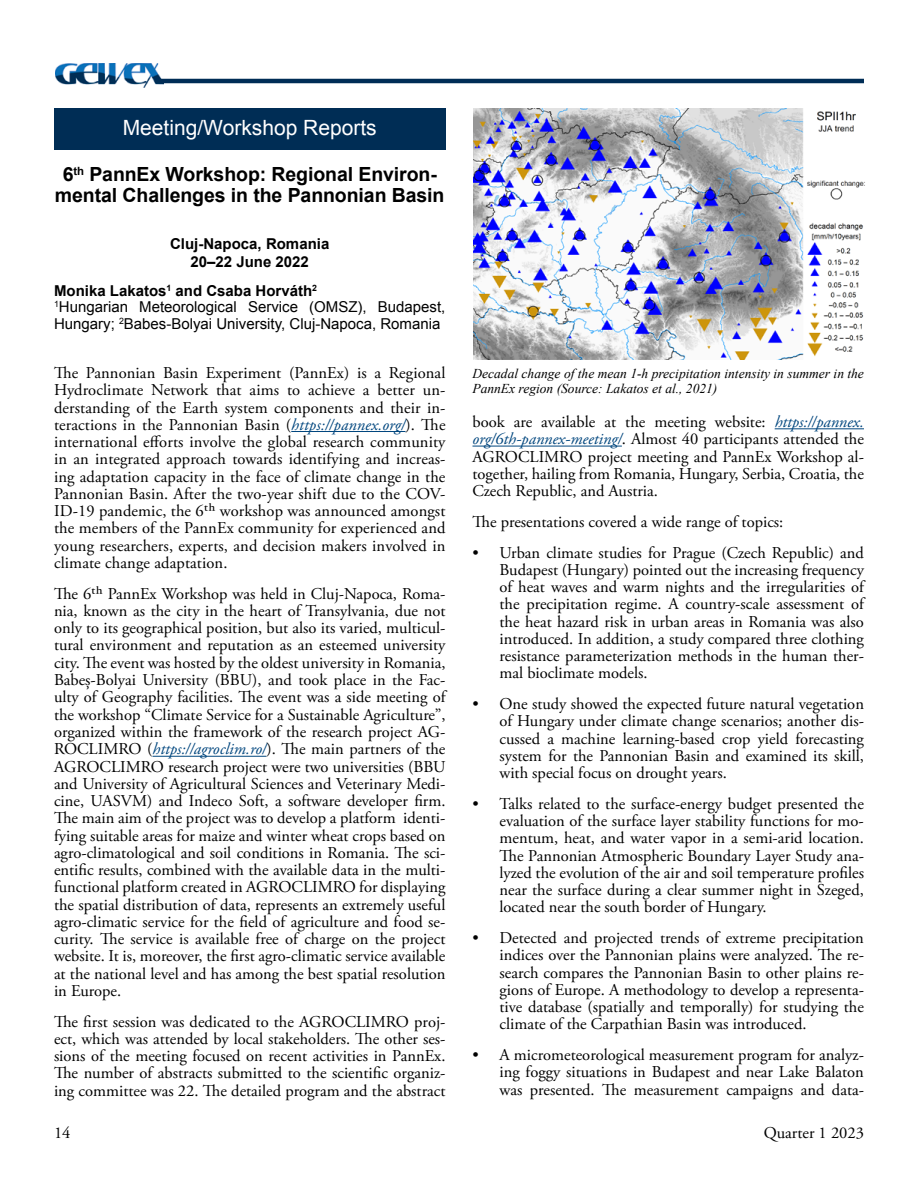
<style>
.page{position:relative;width:918px;height:1188px;background:#fff}
.page>*{position:absolute;margin:0;border:0;box-sizing:border-box;transform-origin:0 0}
.t1{font:21px "Arial";color:#fff}
.t2{font:700 19.5px/21px "Arial";letter-spacing:-.005em;color:#000;text-align:center}
.t3{font:16.5px/17.2px "Adobe Garamond Pro";color:#000;text-align:justify}
.t4{font:15px/16.8px "Arial";color:#000}
.t5{font:700 15px/17.2px "Arial";color:#000;text-align:center}
.t6{font:italic 13.5px/15px "Times New Roman";color:#000}
.s1{font-weight:700}
.s2{font-style:italic;color:#00467e}
</style>
<div class="page">
<img style="left:56px;top:64px;width:107px;height:23px">
<hr style="left:156px;top:79px;width:708px;height:4px;background:#002d56">
<div style="left:54px;top:108px;width:392px;height:42px;background:#002d55"></div>
<hr style="left:291px;top:431px;width:115px;height:1px;background:#00467e">
<hr style="left:153px;top:756px;width:113px;height:1px;background:#00467e">
<hr style="left:775px;top:428px;width:89px;height:1px;background:#00467e">
<hr style="left:472px;top:446px;width:150px;height:1px;background:#00467e">
<img style="left:473px;top:108px;width:392px;height:252px">
<p class="t1" style="left:123px;top:114px;width:256px">Meeting/Workshop Reports</p>
<p class="t2" style="left:55px;top:164px;width:391px">6<sup>th</sup> PannEx Workshop: Regional Environ&shy;mental Challenges in the Pannonian Basin</p>
<p class="t5" style="left:170px;top:236px;width:161px">Cluj-Napoca, Romania<br>20–22 June 2022</p>
<p class="t4" style="left:54px;top:282px;width:393px"><span class="s1">Monika Lakatos</span><sup>1</sup> <span class="s1">and Csaba Horváth</span><sup>2<br></sup><sup>1</sup>Hungarian Meteorological Service (OMSZ), Budapest,<br>Hungary; <sup>2</sup>Babes-Bolyai University, Cluj-Napoca, Romania</p>
<p class="t3" style="left:54px;top:365px;width:393px">The Pannonian Basin Experiment (PannEx) is a Regional Hydroclimate Network that aims to achieve a better un&shy;derstanding of the Earth system components and their in&shy;teractions in the Pannonian Basin (<span class="s2">https://pannex.org/</span>). The international efforts involve the global research community in an integrated approach towards identifying and increas&shy;ing adaptation capacity in the face of climate change in the Pannonian Basin. After the two-year shift due to the COV-ID-19 pandemic, the 6th workshop was announced amongst the members of the PannEx community for experienced and young researchers, experts, and decision makers involved in climate change adaptation.</p>
<p class="t3" style="left:54px;top:585px;width:393px">The 6th PannEx Workshop was held in Cluj-Napoca, Roma&shy;nia, known as the city in the heart of Transylvania, due not only to its geographical position, but also its varied, multicul&shy;tural environment and reputation as an esteemed university city. The event was hosted by the oldest university in Romania, Babeș-Bolyai University (BBU), and took place in the Fac&shy;ulty of Geography facilities. The event was a side meeting of the workshop “Climate Service for a Sustainable Agriculture”, organized within the framework of the research project AG-ROCLIMRO (<span class="s2">https://agroclim.ro/</span>). The main partners of the AGROCLIMRO research project were two universities (BBU and University of Agricultural Sciences and Veterinary Medi&shy;cine, UASVM) and Indeco Soft, a software developer firm.<br>The main aim of the project was to develop a platform identi&shy;fying suitable areas for maize and winter wheat crops based on agro-climatological and soil conditions in Romania. The sci&shy;entific results, combined with the available data in the multi&shy;functional platform created in AGROCLIMRO for displaying the spatial distribution of data, represents an extremely useful agro-climatic service for the field of agriculture and food se&shy;curity. The service is available free of charge on the project website. It is, moreover, the first agro-climatic service available at the national level and has among the best spatial resolution in Europe.</p>
<p class="t3" style="left:54px;top:1013px;width:393px">The first session was dedicated to the AGROCLIMRO proj&shy;ect, which was attended by local stakeholders. The other ses&shy;sions of the meeting focused on recent activities in PannEx.<br>The number of abstracts submitted to the scientific organiz&shy;ing committee was 22. The detailed program and the abstract</p>
<p class="t6" style="left:472px;top:366px;width:393px">Decadal change of the mean 1-h precipitation intensity in summer in the<br>PannEx region (Source: Lakatos et al., 2021)</p>
<p class="t3" style="left:472px;top:414px;width:393px">book are available at the meeting website: <span class="s2">https://pannex. org/6th-pannex-meeting/</span>. Almost 40 participants attended the AGROCLIMRO project meeting and PannEx Workshop al&shy;together, hailing from Romania, Hungary, Serbia, Croatia, the Czech Republic, and Austria.</p>
<p class="t3" style="left:472px;top:514px;width:312px">The presentations covered a wide range of topics:</p>
<p class="t3" style="left:499px;top:544px;width:366px;text-indent:-27px">• Urban climate studies for Prague (Czech Republic) and Budapest (Hungary) pointed out the increasing frequency of heat waves and warm nights and the irregularities of the precipitation regime. A country-scale assessment of the heat hazard risk in urban areas in Romania was also introduced. In addition, a study compared three clothing resistance parameterization methods in the human ther&shy;mal bioclimate models.</p>
<p class="t3" style="left:499px;top:696px;width:366px;text-indent:-27px">• One study showed the expected future natural vegetation of Hungary under climate change scenarios; another dis&shy;cussed a machine learning-based crop yield forecasting system for the Pannonian Basin and examined its skill, with special focus on drought years.</p>
<p class="t3" style="left:499px;top:796px;width:366px;text-indent:-27px">• Talks related to the surface-energy budget presented the evaluation of the surface layer stability functions for mo&shy;mentum, heat, and water vapor in a semi-arid location.<br>The Pannonian Atmospheric Boundary Layer Study ana&shy;lyzed the evolution of the air and soil temperature profiles near the surface during a clear summer night in Szeged, located near the south border of Hungary.</p>
<p class="t3" style="left:499px;top:930px;width:366px;text-indent:-27px">• Detected and projected trends of extreme precipitation indices over the Pannonian plains were analyzed. The re&shy;search compares the Pannonian Basin to other plains re&shy;gions of Europe. A methodology to develop a representa&shy;tive database (spatially and temporally) for studying the climate of the Carpathian Basin was introduced.</p>
<p class="t3" style="left:499px;top:1047px;width:366px;text-indent:-27px">• A micrometeorological measurement program for analyz&shy;ing foggy situations in Budapest and near Lake Balaton was presented. The measurement campaigns and data-</p>
<p class="t3" style="left:54px;top:1125px;width:18px">14</p>
<p class="t3" style="left:764px;top:1125px;width:102px">Quarter 1 2023</p>
</div>
